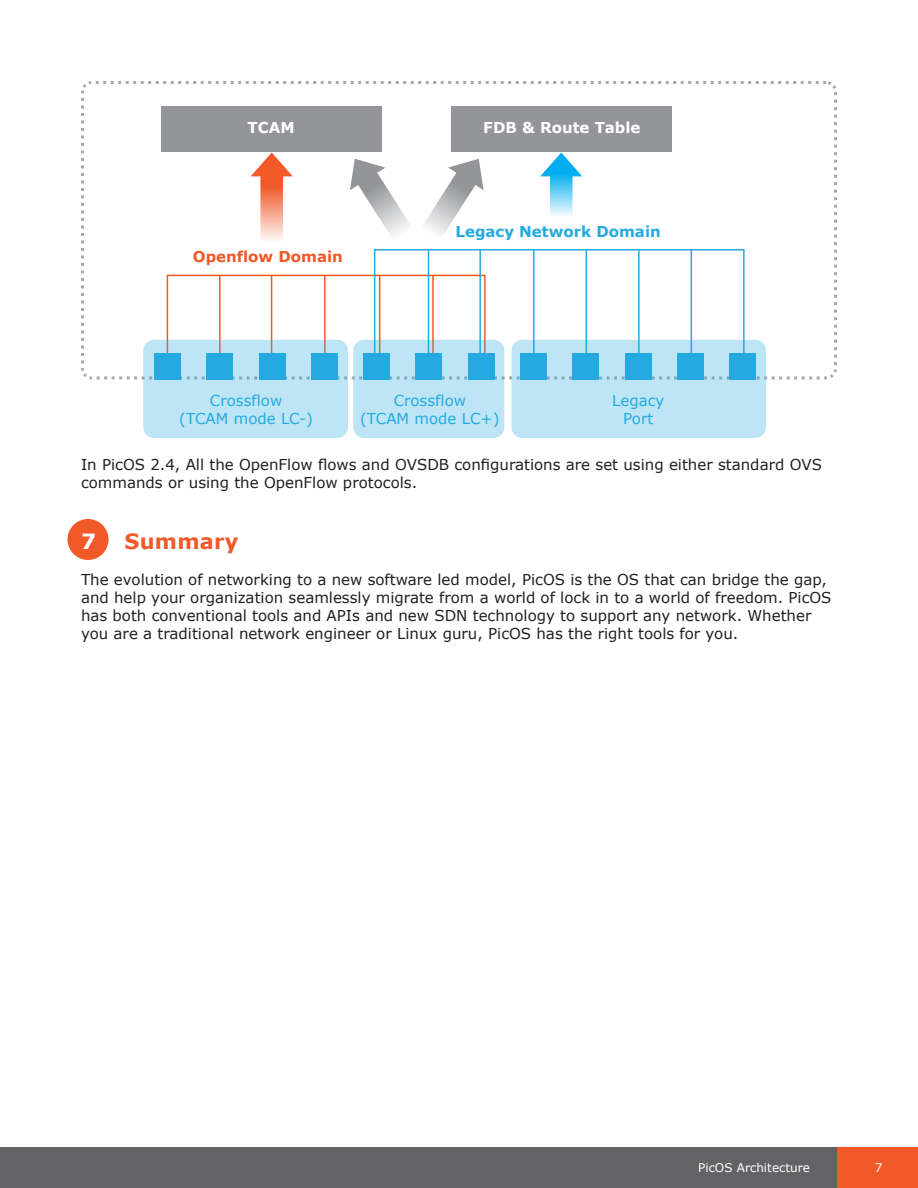
<style>
.page{position:relative;width:918px;height:1188px;background:#fff}
.page>*{position:absolute;margin:0;border:0;box-sizing:border-box;transform-origin:0 0}
.t1{font:700 21px "Verdana";letter-spacing:.01em;color:#f15929}
.t2{font:700 21px "Verdana";color:#fff}
.t3{font:15px/18px "Verdana";color:#231f20}
.t4{font:15px/18px "Verdana";color:#24aae1;text-align:center}
.t5{font:700 15px "Verdana";color:#24aae1}
.t6{font:700 15px "Verdana";color:#fff}
.t7{font:700 15px "Verdana";color:#f15929}
.t8{font:12px "Verdana";color:#fff}
</style>
<div class="page">
<div style="left:837px;top:1148px;width:81px;height:40px;background:#f15929"></div>
<div style="left:0;top:1148px;width:837px;height:40px;background:#636366"></div>
<div style="left:68px;top:519px;width:41px;height:41px;background:#f15929;border-radius:50%"></div>
<svg style="left:81px;top:81px;width:756px;height:298px"></svg>
<div style="left:161px;top:106px;width:221px;height:46px;background:#939598"></div>
<div style="left:451px;top:106px;width:221px;height:46px;background:#939598"></div>
<svg style="left:166px;top:274px;width:207px;height:94px"></svg>
<hr style="left:324px;top:275px;width:2px;height:87px;background:#f15929">
<hr style="left:271px;top:275px;width:1px;height:87px;background:#f15929">
<hr style="left:219px;top:275px;width:2px;height:87px;background:#f15929">
<svg style="left:373px;top:248px;width:372px;height:120px"></svg>
<hr style="left:691px;top:250px;width:1px;height:116px;background:#24aae1">
<hr style="left:638px;top:250px;width:2px;height:116px;background:#24aae1">
<hr style="left:586px;top:250px;width:1px;height:116px;background:#24aae1">
<hr style="left:533px;top:250px;width:2px;height:116px;background:#24aae1">
<hr style="left:479px;top:250px;width:2px;height:116px;background:#24aae1">
<hr style="left:428px;top:250px;width:1px;height:116px;background:#24aae1">
<svg style="left:251px;top:152px;width:42px;height:90px"></svg>
<svg style="left:421px;top:159px;width:63px;height:81px"></svg>
<svg style="left:350px;top:159px;width:62px;height:81px"></svg>
<svg style="left:540px;top:152px;width:42px;height:65px"></svg>
<svg style="left:143px;top:340px;width:205px;height:98px;background:#a6dbf1"></svg>
<svg style="left:353px;top:340px;width:151px;height:98px;background:#a5dbf1"></svg>
<svg style="left:512px;top:340px;width:254px;height:98px;background:#a5dbf2"></svg>
<p class="t6" style="left:248px;top:117px;width:48px">TCAM</p>
<p class="t6" style="left:483px;top:117px;width:159px">FDB &amp; Route Table</p>
<p class="t7" style="left:193px;top:246px;width:151px">Openflow Domain</p>
<p class="t5" style="left:455px;top:221px;width:207px">Legacy Network Domain</p>
<p class="t4" style="left:179px;top:391px;width:135px">Crossflow<br>(TCAM mode LC-)</p>
<p class="t4" style="left:360px;top:391px;width:141px">Crossflow<br>(TCAM mode LC+)</p>
<p class="t4" style="left:612px;top:391px;width:54px">Legacy<br>Port</p>
<p class="t3" style="left:81px;top:455px;width:743px">In PicOS 2.4, All the OpenFlow flows and OVSDB configurations are set using either standard OVS commands or using the OpenFlow protocols.</p>
<h1 class="t2" style="left:81px;top:526px;width:16px">7</h1>
<h1 class="t1" style="left:125px;top:526px;width:115px">Summary</h1>
<p class="t3" style="left:81px;top:570px;width:752px">The evolution of networking to a new software led model, PicOS is the OS that can bridge the gap, and help your organization seamlessly migrate from a world of lock in to a world of freedom. PicOS has both conventional tools and APIs and new SDN technology to support any network. Whether you are a traditional network engineer or Linux guru, PicOS has the right tools for you.</p>
<p class="t8" style="left:698px;top:1160px;width:113px">PicOS Architecture</p>
<p class="t8" style="left:875px;top:1160px;width:9px">7</p>
</div>
